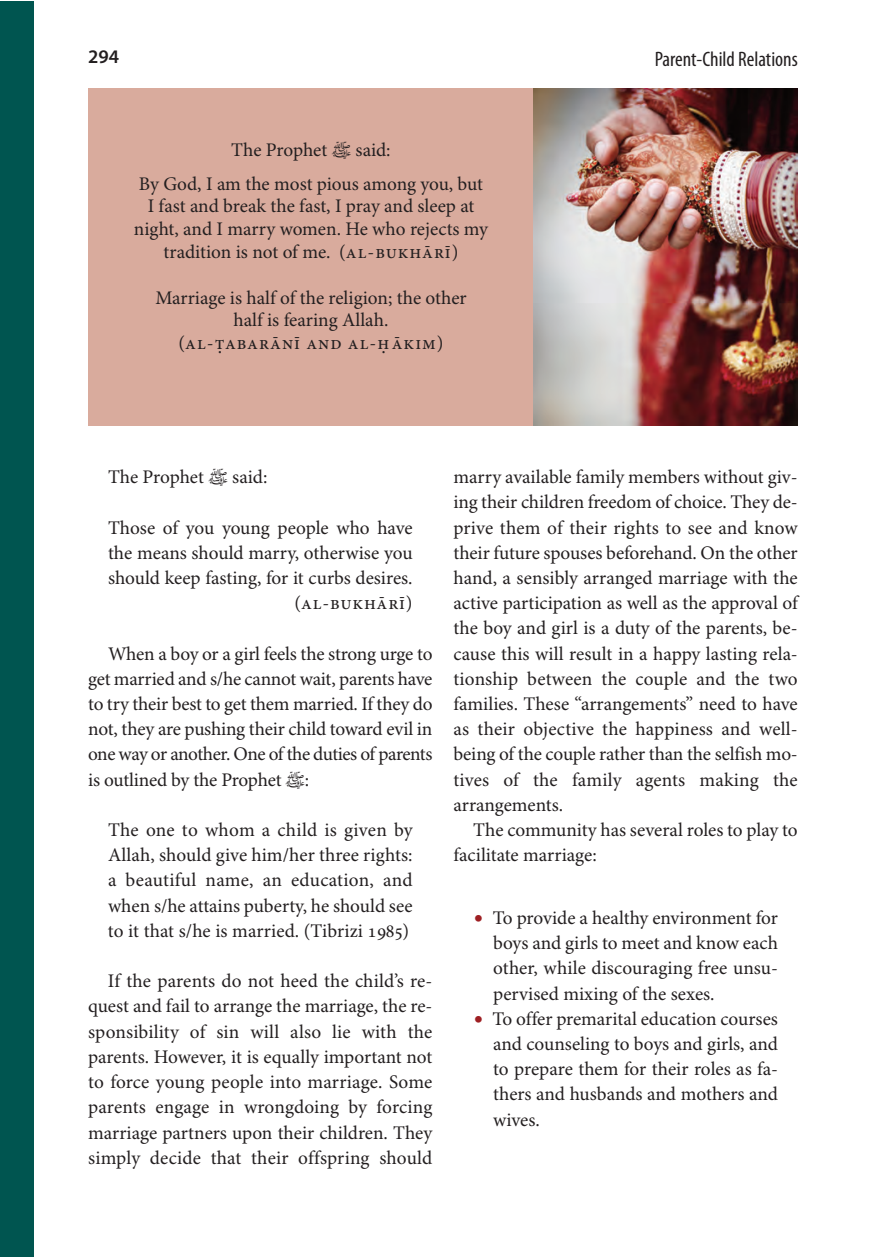
<style>
.page{position:relative;width:886px;height:1258px;background:#fff}
.page>*{position:absolute;margin:0;border:0;box-sizing:border-box;transform-origin:0 0}
.t1{font:condensed 21px "Myriad Pro";color:#231f20}
.t2{font:19.25px/25.2px "Minion Pro";color:#231f20;text-align:justify}
.t3{font:600 19.25px "Myriad Pro";color:#231f20}
.s1{font-family:"Bembo ATS Plain"}
.s2{font-family:"Lucida Grande";color:#9e1f23}
</style>
<div class="page">
<div style="left:88px;top:88px;width:448px;height:337px;background:#d9ab9d"></div>
<div style="left:0;top:1px;width:34px;height:1255px;background:#005550"></div>
<img style="left:533px;top:88px;width:264px;height:337px">
<p class="t3" style="left:88px;top:49px;width:32px">294</p>
<p class="t1" style="left:654px;top:52px;width:145px">Parent-Child Relations</p>
<p class="t2" style="left:139px;top:135px;width:345px;line-height:33.2px;text-align:center">The Prophet <span class="s1">œ</span> said:<br>By God, I am the most pious among you, but</p>
<p class="t2" style="left:134px;top:197px;width:356px;line-height:22.8px;text-align:center">I fast and break the fast, I pray and sleep at night, and I marry women. He who rejects my tradition is not of me. (al-bukhārī)</p>
<p class="t2" style="left:155px;top:288px;width:313px;line-height:22.8px;text-align:center">Marriage is half of the religion; the other half is fearing Allah.<br>(al-t.abarānī and al -h. ākim)</p>
<p class="t2" style="left:108px;top:466px;width:161px">The Prophet <span class="s1">œ</span> said:</p>
<p class="t2" style="left:108px;top:516px;width:306px;text-align:right">Those of you young people who have the means should marry, otherwise you should keep fasting, for it curbs desires. (al-bukhārī)</p>
<p class="t2" style="left:88px;top:642px;width:346px;text-indent:20px">When a boy or a girl feels the strong urge to get married and s/he cannot wait, parents have to try their best to get them married. If they do not, they are pushing their child toward evil in one way or another. One of the duties of parents is outlined by the Prophet <span class="s1">œ</span>:</p>
<p class="t2" style="left:108px;top:819px;width:306px">The one to whom a child is given by Allah, should give him/her three rights: a beautiful name, an education, and when s/he attains puberty, he should see to it that s/he is married. (Tibrizi 1985)</p>
<p class="t2" style="left:88px;top:970px;width:346px;text-indent:20px">If the parents do not heed the child’s re&shy;quest and fail to arrange the marriage, the re&shy;sponsibility of sin will also lie with the parents. However, it is equally important not to force young people into marriage. Some parents engage in wrongdoing by forcing marriage partners upon their children. They simply decide that their offspring should</p>
<p class="t2" style="left:453px;top:466px;width:346px">marry available family members without giv&shy;ing their children freedom of choice. They de&shy;prive them of their rights to see and know their future spouses beforehand. On the other hand, a sensibly arranged marriage with the active participation as well as the approval of the boy and girl is a duty of the parents, be&shy;cause this will result in a happy lasting rela&shy;tionship between the couple and the two families. These “arrangements” need to have as their objective the happiness and well&shy;being of the couple rather than the selfish mo&shy;tives of the family agents making the arrangements.</p>
<p class="t2" style="left:453px;top:819px;width:346px;text-indent:20px">The community has several roles to play to facilitate marriage:</p>
<p class="t2" style="left:493px;top:907px;width:286px;text-indent:-20px"><span class="s2">•</span> To provide a healthy environment for boys and girls to meet and know each other, while discouraging free unsu&shy;pervised mixing of the sexes.</p>
<p class="t2" style="left:493px;top:1007px;width:286px;text-indent:-20px"><span class="s2">•</span> To offer premarital education courses and counseling to boys and girls, and to prepare them for their roles as fa&shy;thers and husbands and mothers and wives.</p>
</div>
